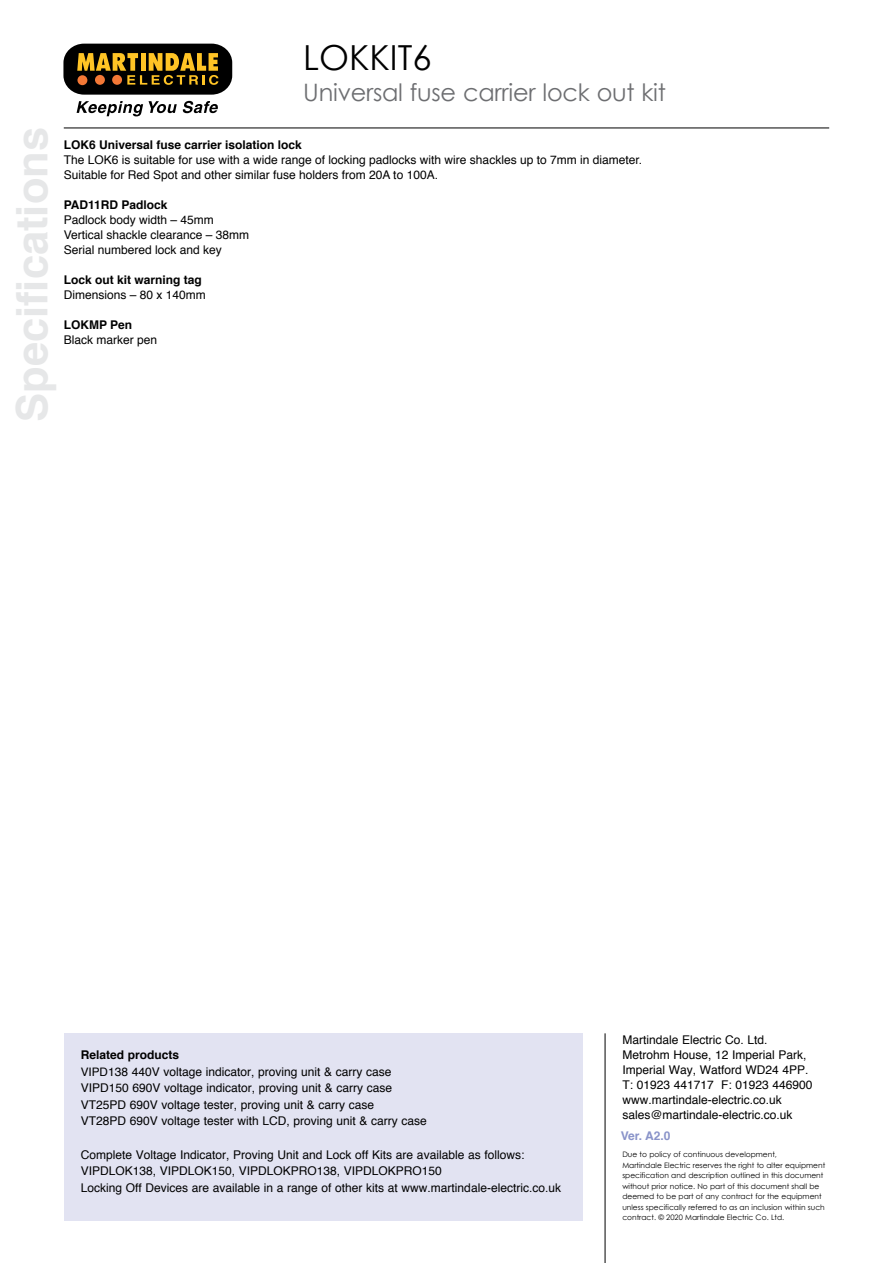
<style>
.page{position:relative;width:893px;height:1263px;background:#fff}
.page>*{position:absolute;margin:0;border:0;box-sizing:border-box;transform-origin:0 0}
.t1{font:700 43.5px "Helvetica";color:#e6e7e8}
.t2{font:34.5px "Century Gothic";color:#000}
.t3{font:24px "Century Gothic";letter-spacing:-.01em;color:#6d6e71}
.t4{font:12px/15px "Helvetica";color:#000}
.t5{font:700 12px "Helvetica";color:#000}
.t6{font:700 12px "Helvetica";color:#8993c9}
.t7{font:7.5px/10.5px "Century Gothic";color:#000}
.s1{font-weight:700}
.s2{font-size:11.7px}
</style>
<div class="page">
<hr style="left:64px;top:128px;width:765px;height:1px;background:#000">
<svg style="left:77px;top:101px;width:66px;height:15px"></svg>
<svg style="left:149px;top:101px;width:28px;height:12px"></svg>
<svg style="left:183px;top:101px;width:35px;height:12px"></svg>
<div style="left:63px;top:44px;width:169px;height:51px;background:#000;border-radius:20px"></div>
<svg style="left:77px;top:53px;width:141px;height:32px"></svg>
<div style="left:77px;top:75px;width:10px;height:10px;background:#f47836;border-radius:50%"></div>
<div style="left:112px;top:75px;width:10px;height:10px;background:#f47836;border-radius:50%"></div>
<div style="left:95px;top:75px;width:10px;height:10px;background:#f47836;border-radius:50%"></div>
<hr style="left:605px;top:1033px;width:1px;height:230px;background:#000">
<div style="left:64px;top:1033px;width:519px;height:187px;background:#e2e3f2"></div>
<h2 class="t2" style="left:303px;top:33px;width:130px">LOKKIT6</h2>
<h3 class="t3" style="left:303px;top:76px;width:364px">Universal fuse carrier lock out kit</h3>
<h1 class="t1" style="left:-3px;top:422px;width:296px;rotate:-90deg">Specifications</h1>
<p class="t5" style="left:64px;top:135px;width:240px">LOK6 Universal fuse carrier isolation lock</p>
<p class="t4" style="left:64px;top:153px;width:580px">The LOK6 is suitable for use with a wide range of locking padlocks with wire shackles up to 7mm in diameter.<br>Suitable for Red Spot and other similar fuse holders from 20A to 100A.</p>
<p class="t5" style="left:64px;top:195px;width:105px">PAD11RD Padlock</p>
<p class="t4" style="left:64px;top:213px;width:187px">Padlock body width – 45mm<br>Vertical shackle clearance – 38mm<br>Serial numbered lock and key</p>
<p class="t5" style="left:64px;top:270px;width:140px">Lock out kit warning tag</p>
<p class="t4" style="left:64px;top:288px;width:144px">Dimensions – 80 x 140mm</p>
<p class="t5" style="left:64px;top:315px;width:70px">LOKMP Pen</p>
<p class="t4" style="left:64px;top:333px;width:95px">Black marker pen</p>
<p class="t4" style="left:81px;top:1047px;width:348px;line-height:16.5px"><span class="s1">Related products<br></span><span class="s2">VIPD</span>138 440V voltage indicator, proving unit &amp; carry case VIPD150 690V voltage indicator, proving unit &amp; carry case VT25PD 690V voltage tester, proving unit &amp; carry case<br>VT28PD 690V voltage tester with LCD, proving unit &amp; carry case</p>
<p class="t4" style="left:81px;top:1147px;width:482px;line-height:16.5px">Complete Voltage Indicator, Proving Unit and Lock off Kits are available as follows:<br>VIPDLOK138, VIPDLOK150, VIPDLOKPRO138, VIPDLOKPRO150<br>Locking Off Devices are available in a range of other kits at www.martindale-electric.co.uk</p>
<p class="t4" style="left:622px;top:1032px;width:192px">Martindale Electric Co. Ltd.<br>Metrohm House, 12 Imperial Park,<br>Imperial Way, Watford WD24 4PP.<br>T: 01923 441717 F: 01923 446900 www.martindale-electric.co.uk sales@martindale-electric.co.uk</p>
<p class="t6" style="left:621px;top:1126px;width:51px">Ver. A2.0</p>
<p class="t7" style="left:622px;top:1149px;width:204px">Due to policy of continuous development,<br>Martindale Electric reserves the right to alter equipment specification and description outlined in this document without prior notice. No part of this document shall be deemed to be part of any contract for the equipment unless specifically referred to as an inclusion within such contract. © 2020 Martindale Electric Co. Ltd.</p>
</div>
